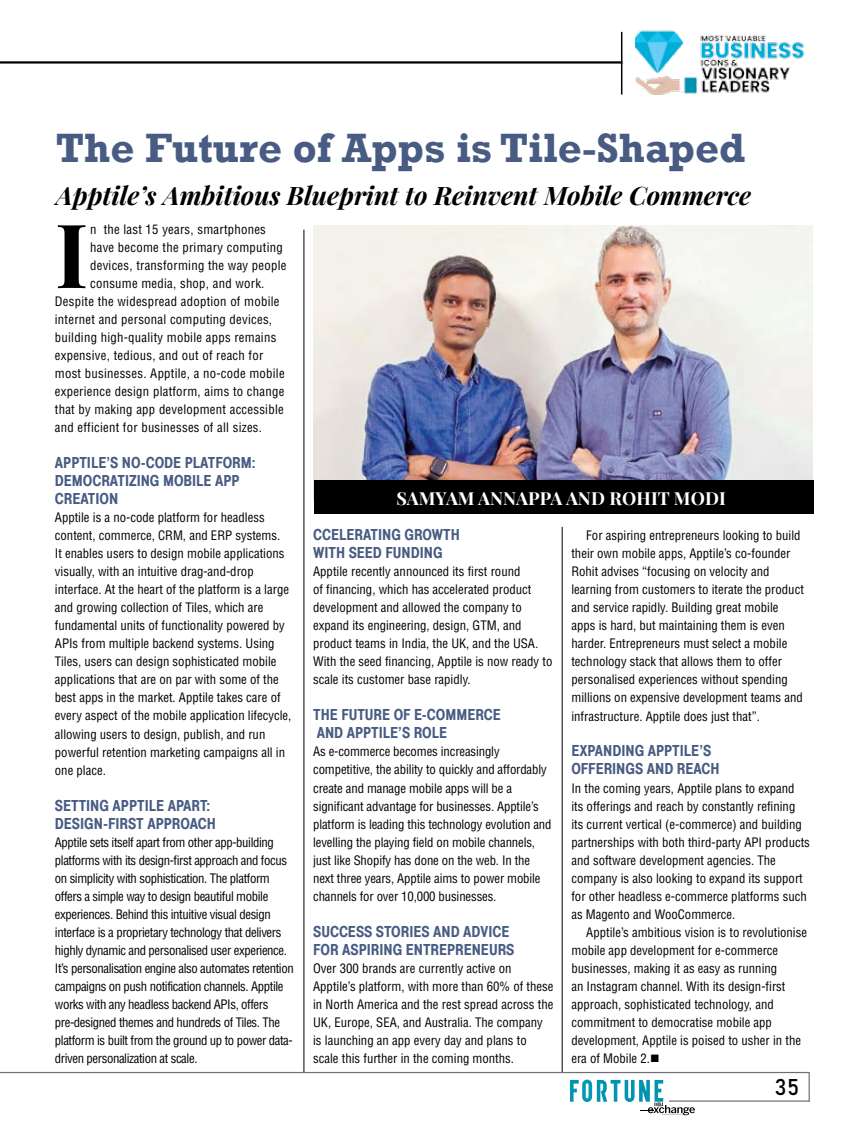
<style>
.page{position:relative;width:864px;height:1136px;background:#fff}
.page>*{position:absolute;margin:0;border:0;box-sizing:border-box;transform-origin:0 0}
.t1{font:700 88.95px "Playfair Display";color:#000}
.t2{font:700 42px "Rockwell";color:#485c83}
.t3{font:italic 700 25.5px "Playfair Display";color:#000}
.t4{font:22.5px "Bahnschrift";color:#000}
.t5{font:700 19.5px "Playfair Display";letter-spacing:.01em;color:#fff}
.t6{font:700 18px "Playfair Display";letter-spacing:.005em;color:#fff}
.t7{font:16.5px/18px "Helvetica Medium Condensed Plain";color:#485c83}
.t8{font:condensed 12.75px/18px "Helvetica";color:#000}
.t9{font:condensed 12.75px/18px "Helvetica";letter-spacing:-.03em;color:#000}
.t10{font:condensed 12.75px "Helvetica";letter-spacing:.02em;color:#000}
</style>
<div class="page">
<img style="left:635px;top:30px;width:169px;height:64px">
<hr style="left:620px;top:32px;width:2px;height:62px;background:#000">
<hr style="left:0;top:61px;width:622px;height:3px;background:#000">
<svg style="left:0;top:1071px;width:809px;height:44px"></svg>
<hr style="left:561px;top:526px;width:1px;height:545px;background:#000">
<hr style="left:303px;top:229px;width:1px;height:842px;background:#000">
<img style="left:314px;top:225px;width:498px;height:255px">
<div style="left:314px;top:480px;width:499px;height:33px;background:#000"></div>
<h2 class="t2" style="left:56px;top:122px;width:690px">The Future of Apps is Tile-Shaped</h2>
<h3 class="t3" style="left:56px;top:178px;width:696px">Apptile’s Ambitious Blueprint to Reinvent Mobile Commerce</h3>
<h1 class="t1" style="left:55px;top:199px;width:29px">I</h1>
<p class="t10" style="left:90px;top:221px;width:177px">n the last 15 years, smartphones</p>
<p class="t10" style="left:90px;top:239px;width:194px">have become the primary computing</p>
<p class="t10" style="left:90px;top:257px;width:198px">devices, transforming the way people</p>
<p class="t10" style="left:90px;top:275px;width:176px">consume media, shop, and work.</p>
<p class="t10" style="left:55px;top:293px;width:226px">Despite the widespread adoption of mobile</p>
<p class="t10" style="left:55px;top:311px;width:219px">internet and personal computing devices,</p>
<p class="t10" style="left:55px;top:329px;width:223px">building high-quality mobile apps remains</p>
<p class="t10" style="left:55px;top:347px;width:210px">expensive, tedious, and out of reach for</p>
<p class="t10" style="left:55px;top:365px;width:231px">most businesses. Apptile, a no-code mobile</p>
<p class="t10" style="left:55px;top:383px;width:231px">experience design platform, aims to change</p>
<p class="t10" style="left:55px;top:401px;width:230px">that by making app development accessible</p>
<p class="t10" style="left:55px;top:419px;width:208px">and efficient for businesses of all sizes.</p>
<p class="t7" style="left:55px;top:454px;width:17px">APPTILE</p>
<p class="t7" style="left:106px;top:454px;width:58px">’S NO-CODE</p>
<p class="t7" style="left:185px;top:454px;width:18px">PLATFORM</p>
<p class="t7" style="left:252px;top:454px;width:5px">:</p>
<p class="t7" style="left:55px;top:472px;width:18px">DEMOCRATIZI</p>
<p class="t7" style="left:141px;top:472px;width:42px">NG MOBILE</p>
<p class="t7" style="left:215px;top:472px;width:17px">APP</p>
<p class="t7" style="left:55px;top:490px;width:18px">CREATIO</p>
<p class="t7" style="left:109px;top:490px;width:11px">N</p>
<p class="t8" style="left:55px;top:508px;width:238px">Apptile is a no-code platform for headless content, commerce, CRM, and ERP systems.<br>It enables users to design mobile applications visually, with an intuitive drag-and-drop interface. At the heart of the platform is a large and growing collection of Tiles, which are fundamental units of functionality powered by APIs from multiple backend systems. Using Tiles, users can design sophisticated mobile applications that are on par with some of the best apps in the market. Apptile takes care of every aspect of the mobile application lifecycle, allowing users to design, publish, and run powerful retention marketing campaigns all in one place.</p>
<p class="t7" style="left:55px;top:796px;width:16px">SETTI</p>
<p class="t7" style="left:90px;top:796px;width:39px">NG APPTILE</p>
<p class="t7" style="left:168px;top:796px;width:17px">APART</p>
<p class="t7" style="left:206px;top:796px;width:5px">:</p>
<p class="t7" style="left:55px;top:814px;width:18px">DESIG</p>
<p class="t7" style="left:94px;top:814px;width:30px">N-FIRST</p>
<p class="t7" style="left:147px;top:814px;width:18px">APPROACH</p>
<p class="t9" style="left:55px;top:832px;width:240px">Apptile sets itself apart from other app-building platforms with its design-first approach and focus on simplicity with sophistication. The platform offers a simple way to design beautiful mobile experiences. Behind this intuitive visual design interface is a proprietary technology that delivers highly dynamic and personalised user experience.<br>It’s personalisation engine also automates retention campaigns on push notification channels. Apptile works with any headless backend APIs, offers pre-designed themes and hundreds of Tiles. The platform is built from the ground up to power data&shy;driven personalization at scale.</p>
<h3 class="t5" style="left:605px;top:486px;width:14px">RAKE</h3>
<h3 class="t5" style="left:658px;top:486px;width:146px">SH GODHWANI</h3>
<h3 class="t6" style="left:396px;top:487px;width:14px">SAM</h3>
<h3 class="t6" style="left:435px;top:487px;width:291px">YAM ANNAPPA AND ROHIT MODI</h3>
<p class="t7" style="left:313px;top:526px;width:9px">CCELERATI</p>
<p class="t7" style="left:382px;top:526px;width:42px">NG GROWTH</p>
<p class="t7" style="left:313px;top:544px;width:9px">WITH</p>
<p class="t7" style="left:348px;top:544px;width:18px">SEED</p>
<p class="t7" style="left:385px;top:544px;width:57px">FUNDING</p>
<p class="t8" style="left:313px;top:562px;width:240px">Apptile recently announced its first round<br>of financing, which has accelerated product development and allowed the company to expand its engineering, design, GTM, and product teams in India, the U K, and the USA.<br>With the seed financing, Apptile is now ready to scale its customer base rapidly.</p>
<p class="t7" style="left:313px;top:706px;width:124px">THE FUTURE OF E-COMMERCE<br>AND APPTILE</p>
<p class="t7" style="left:398px;top:724px;width:33px">’S ROLE</p>
<p class="t8" style="left:313px;top:742px;width:240px">As e-commerce becomes increasingly competitive, the ability to quickly and affordably create and manage mobile apps will be a significant advantage for businesses. Apptile’s platform is leading this technology evolution and levelling the playing field on mobile channels, just like Shopify has done on the web. In the next three years, Apptile aims to power mobile channels for over 10,000 businesses.</p>
<p class="t7" style="left:313px;top:922px;width:27px">SUCCESS</p>
<p class="t7" style="left:376px;top:922px;width:17px">STORIES</p>
<p class="t7" style="left:433px;top:922px;width:47px">AND ADVICE</p>
<p class="t7" style="left:313px;top:940px;width:9px">FOR</p>
<p class="t7" style="left:342px;top:940px;width:16px">ASPIRI</p>
<p class="t7" style="left:383px;top:940px;width:49px">NG ENTREPRE</p>
<p class="t7" style="left:471px;top:940px;width:35px">NEURS</p>
<p class="t8" style="left:313px;top:958px;width:242px">Over 300 brands are currently active on Apptile’s platform, with more than 60% of these in North America and the rest spread across the U K, Europe, SEA, and Australia. The company is launching an app every day and plans to scale this further in the coming months.</p>
<p class="t8" style="left:571px;top:526px;width:234px;text-indent:15px">For aspiring entrepreneurs looking to build their own mobile apps, Apptile’s co-founder Rohit advises “focusing on velocity and learning from customers to iterate the product and service rapidly. Building great mobile apps is hard, but maintaining them is even harder. Entrepreneurs must select a mobile technology stack that allows them to offer personalised experiences without spending millions on expensive development teams and infrastructure. Apptile does just that”.</p>
<p class="t7" style="left:571px;top:742px;width:93px">EXPANDI NG APPTILE</p>
<p class="t7" style="left:699px;top:742px;width:12px">’S</p>
<p class="t7" style="left:571px;top:760px;width:18px">OFFERI</p>
<p class="t7" style="left:616px;top:760px;width:79px">NGS AND REACH</p>
<p class="t8" style="left:571px;top:778px;width:240px">In the coming years, Apptile plans to expand<br>its offerings and reach by constantly refining its current vertical (e-commerce) and building partnerships with both third-party API products and software development agencies. The company is also looking to expand its support for other headless e-commerce platforms such as Magento and WooCommerce.</p>
<p class="t8" style="left:571px;top:922px;width:237px;text-indent:15px">Apptile’s ambitious vision is to revolutionise mobile app development for e-commerce businesses, making it as easy as running<br>an Instagram channel. With its design-first approach, sophisticated technology, and commitment to democratise mobile app development, Apptile is poised to usher in the era of Mobile 2.■</p>
<h3 class="t4" style="left:774px;top:1069px;width:26px">35</h3>
</div>
